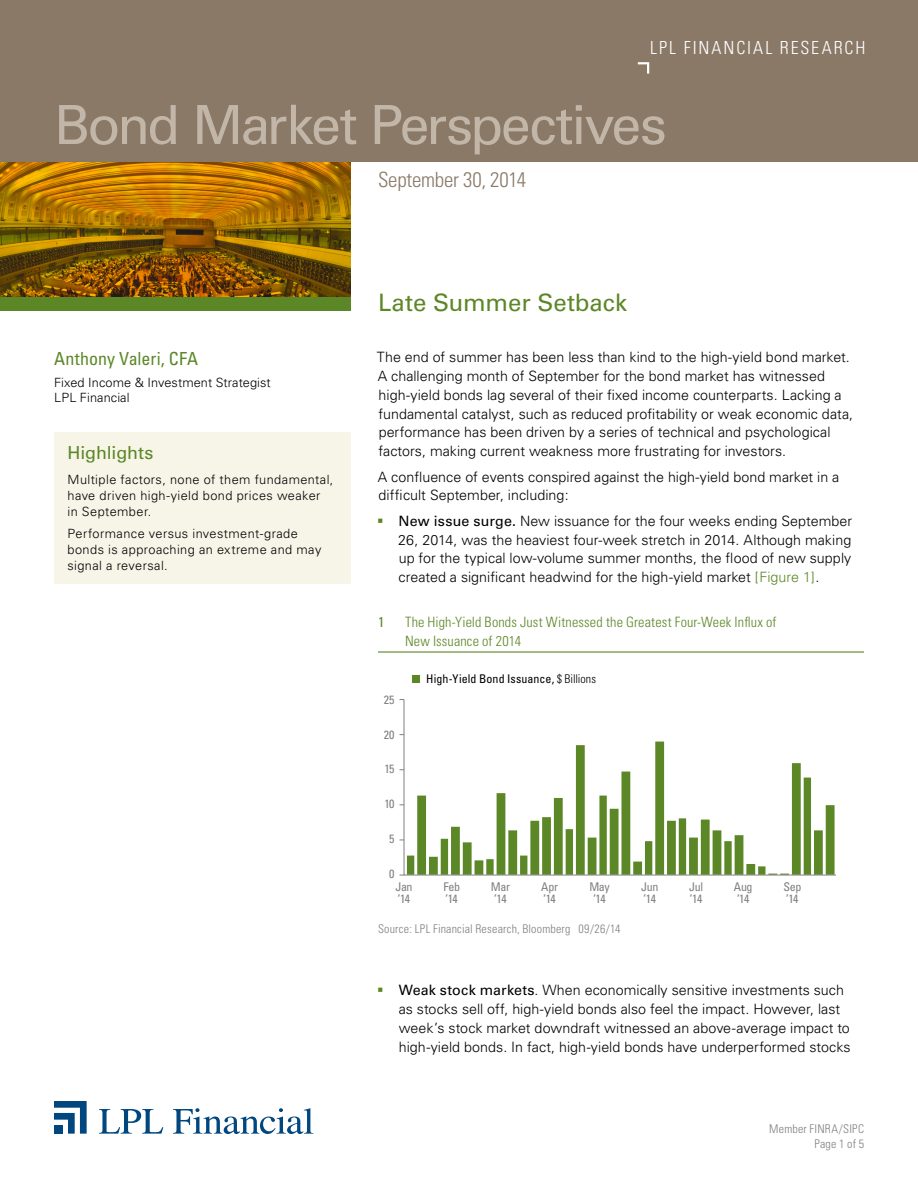
<style>
.page{position:relative;width:918px;height:1188px;background:#fff}
.page>*{position:absolute;margin:0;border:0;box-sizing:border-box;transform-origin:0 0}
.t1{font:54px "Univers";letter-spacing:-.045em;color:#c2b6a8}
.t2{font:24px "Univers";color:#5c8727}
.t3{font:300 condensed 21px "Univers";letter-spacing:-.01em;color:#8a7967}
.t4{font:300 condensed 18px "Univers";letter-spacing:.11em;color:#fff}
.t5{font:condensed 18px "Univers";letter-spacing:.005em;color:#5c8727}
.t6{font:18px "Univers";letter-spacing:-.01em;color:#5c8727}
.t7{font:300 14.25px/18.8px "Univers";color:#000}
.t8{font:300 condensed 14.25px/18.8px "Univers";letter-spacing:.01em;color:#5c8727}
.t9{font:condensed 14.25px "Univers";color:#5c8727}
.t10{font:300 12.75px/15.8px "Univers";letter-spacing:.03em;color:#000}
.t11{font:300 12.75px/15px "Univers";letter-spacing:.005em;color:#000}
.t12{font:300 condensed 12px/14.2px "Univers";letter-spacing:.015em;color:#807f83;text-align:right}
.t13{font:condensed 12px/12px "Univers";letter-spacing:-.035em;color:#807f83}
.t14{font:condensed 12px "Univers";letter-spacing:.01em;color:#000}
.s1{color:#5c8727}
.s2{font-weight:400}
.s3{font-weight:300}
</style>
<div class="page">
<img style="left:0;top:162px;width:351px;height:135px">
<svg style="left:99px;top:1109px;width:64px;height:25px"></svg>
<svg style="left:173px;top:1108px;width:140px;height:26px"></svg>
<svg style="left:54px;top:1101px;width:33px;height:33px"></svg>
<div style="left:54px;top:1125px;width:9px;height:9px;background:#00467f"></div>
<div style="left:0;top:0;width:918px;height:162px;background:#8a7967"></div>
<div style="left:0;top:297px;width:351px;height:13px;background:#5c8727"></div>
<svg style="left:637px;top:62px;width:13px;height:12px"></svg>
<div style="left:54px;top:432px;width:297px;height:151px;background:#f7f5e8"></div>
<div style="left:412px;top:675px;width:8px;height:8px;background:#5c8727"></div>
<svg style="left:403px;top:699px;width:433px;height:177px"></svg>
<hr style="left:378px;top:651px;width:486px;height:2px;background:#5c8727">
<p class="t4" style="left:650px;top:37px;width:217px">LPL FINANCIAL RESEARCH</p>
<h1 class="t1" style="left:54px;top:93px;width:614px">Bond Market Perspectives</h1>
<h3 class="t3" style="left:378px;top:167px;width:150px">September 30, 2014</h3>
<p class="t5" style="left:54px;top:348px;width:146px">Anthony Valeri, CFA</p>
<p class="t11" style="left:54px;top:375px;width:218px">Fixed Income &amp; Investment Strategist<br>LPL Financial</p>
<p class="t6" style="left:68px;top:442px;width:88px">Highlights</p>
<p class="t10" style="left:68px;top:472px;width:267px">Multiple factors, none of them fundamental, have driven high-yield bond prices weaker in September.</p>
<p class="t10" style="left:68px;top:526px;width:255px">Performance versus investment-grade bonds is approaching an extreme and may signal a reversal.</p>
<h2 class="t2" style="left:378px;top:288px;width:251px">Late Summer Setback</h2>
<p class="t7" style="left:377px;top:348px;width:478px">The end of summer has been less than kind to the high-yield bond market.<br>A challenging month of September for the bond market has witnessed high-yield bonds lag several of their fixed income counterparts. Lacking a fundamental catalyst, such as reduced profitability or weak economic data, performance has been driven by a series of technical and psychological factors, making current weakness more frustrating for investors.</p>
<p class="t7" style="left:378px;top:467px;width:463px">A confluence of events conspired against the high-yield bond market in a difficult September, including:</p>
<p class="t7" style="left:398px;top:511px;width:455px;text-align:justify;text-indent:-21px"><span class="s1">▪</span> <span class="s2">New issue surge.</span> New issuance for the four weeks ending September 26, 2014, was the heaviest four-week stretch in 2014. Although making up for the typical low-volume summer months, the flood of new supply created a significant headwind for the high-yield market <span class="s1">[Figure 1]</span>.</p>
<p class="t9" style="left:378px;top:613px;width:8px">1</p>
<p class="t8" style="left:405px;top:613px;width:373px">The High-Yield Bonds Just Witnessed the Greatest Four-Week Influx of<br>New Issuance of 2014</p>
<p class="t13" style="left:384px;top:693px;width:12px">25</p>
<p class="t13" style="left:384px;top:728px;width:12px">20</p>
<p class="t13" style="left:384px;top:763px;width:12px">15</p>
<p class="t13" style="left:384px;top:798px;width:12px">10</p>
<p class="t13" style="left:389px;top:833px;width:7px">5</p>
<p class="t13" style="left:389px;top:868px;width:7px">0</p>
<p class="t14" style="left:426px;top:671px;width:171px">High-Yield Bond Issuance, <span class="s3">$ Billions</span></p>
<p class="t13" style="left:491px;top:881px;width:21px">Mar ’14</p>
<p class="t13" style="left:783px;top:881px;width:19px">Sep ’14</p>
<p class="t13" style="left:395px;top:881px;width:19px">Jan ’14</p>
<p class="t13" style="left:689px;top:881px;width:15px">Jul ’14</p>
<p class="t13" style="left:443px;top:881px;width:18px">Feb ’14</p>
<p class="t13" style="left:734px;top:881px;width:20px">Aug ’14</p>
<p class="t13" style="left:541px;top:881px;width:18px">Apr ’14</p>
<p class="t13" style="left:589px;top:881px;width:22px;text-align:center">May ’14</p>
<p class="t13" style="left:641px;top:881px;width:19px">Jun ’14</p>
<p class="t12" style="left:378px;top:921px;width:244px">Source: LPL Financial Research, Bloomberg 09/26/14</p>
<p class="t7" style="left:399px;top:981px;width:453px;text-indent:-21px"><span class="s1">▪</span> <span class="s2">Weak stock markets</span>. When economically sensitive investments such as stocks sell off, high-yield bonds also feel the impact. However, last week’s stock market downdraft witnessed an above-average impact to high-yield bonds. In fact, high-yield bonds have underperformed stocks</p>
<p class="t12" style="left:769px;top:1122px;width:96px">Member FINRA/SIPC<br>Page 1 of 5</p>
</div>
